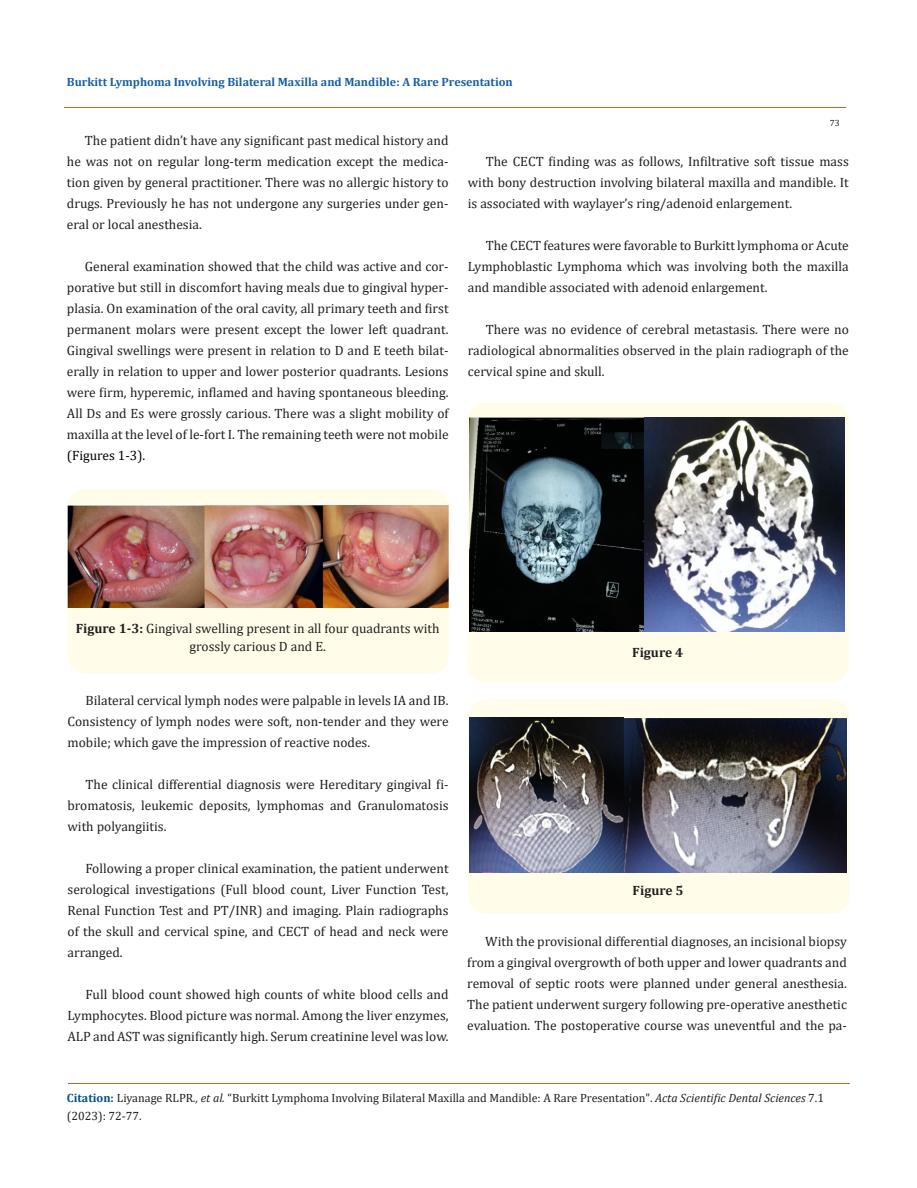
<style>
.page{position:relative;width:917px;height:1188px;background:#fff}
.page>*{position:absolute;margin:0;border:0;box-sizing:border-box;transform-origin:0 0}
.Body_Text{font:13.5px/21px "Cambria";color:#231f20;text-align:justify}
.t1{font:700 13.5px "Cambria";color:#231f20}
.t2{font:12px/18px "Cambria";color:#231f20}
.t3{font:700 12px "Cambria";color:#1560a6}
.t4{font:9px "Cambria";color:#231f20}
.s1{color:#000}
.s2{font-weight:700}
.s3{font-weight:700;color:#035089}
.s4{font-style:italic}
</style>
<div class="page">
<div style="left:67px;top:489px;width:382px;height:185px;background:#fffde9;border-radius:18px"></div>
<img style="left:67px;top:505px;width:382px;height:102px">
<div style="left:467px;top:402px;width:381px;height:280px;background:#fffde9;border-radius:18px"></div>
<img style="left:469px;top:418px;width:375px;height:214px">
<div style="left:468px;top:699px;width:381px;height:215px;background:#fffde9;border-radius:18px"></div>
<img style="left:470px;top:717px;width:376px;height:155px">
<hr style="left:64px;top:108px;width:781px;height:1px;background:#e05d1a">
<hr style="left:68px;top:1084px;width:781px;height:1px;background:#e05d1a">
<p class="t3" style="left:67px;top:73px;width:447px">Burkitt Lymphoma Involving Bilateral Maxilla and Mandible: A Rare Presentation</p>
<p class="t4" style="left:829px;top:118px;width:11px">73</p>
<p class="Body_Text" style="left:67px;top:130px;width:383px;text-indent:18px">The patient didn’t have any significant past medical history and he was not on regular long-term medication except the medica&shy;tion given by general practitioner. There was no allergic history to drugs. Previously he has not undergone any surgeries under gen&shy;eral or local anesthesia.</p>
<p class="Body_Text" style="left:67px;top:256px;width:383px;text-indent:18px">General examination showed that the child was active and cor&shy;porative but still in discomfort having meals due to gingival hyper&shy;plasia. On examination of the oral cavity, all primary teeth and first permanent molars were present except the lower left quadrant.<br>Gingival swellings were present in relation to D and E teeth bilat&shy;erally in relation to upper and lower posterior quadrants. Lesions were firm, hyperemic, inflamed and having spontaneous bleeding.<br>All Ds and Es were grossly carious. There was a slight mobility of maxilla at the level of le-fort I. The remaining teeth were not mobile <span class="s1">(Figures 1-3).</span></p>
<p class="Body_Text" style="left:468px;top:151px;width:382px;text-indent:18px">The CECT finding was as follows, Infiltrative soft tissue mass with bony destruction involving bilateral maxilla and mandible. It is associated with waylayer’s ring/adenoid enlargement.</p>
<p class="Body_Text" style="left:468px;top:235px;width:382px;text-indent:18px">The CECT features were favorable to Burkitt lymphoma or Acute Lymphoblastic Lymphoma which was involving both the maxilla and mandible associated with adenoid enlargement.</p>
<p class="Body_Text" style="left:468px;top:319px;width:382px;text-indent:18px">There was no evidence of cerebral metastasis. There were no radiological abnormalities observed in the plain radiograph of the cervical spine and skull.</p>
<p class="Body_Text" style="left:76px;top:620px;width:365px;line-height:18px;text-align:center"><span class="s2">Figure 1-3:</span> Gingival swelling present in all four quadrants with grossly carious D and E.</p>
<p class="Body_Text" style="left:68px;top:690px;width:382px;text-indent:18px">Bilateral cervical lymph nodes were palpable in levels IA and IB.<br>Consistency of lymph nodes were soft, non-tender and they were mobile; which gave the impression of reactive nodes.</p>
<p class="Body_Text" style="left:68px;top:774px;width:382px;text-indent:18px">The clinical differential diagnosis were Hereditary gingival fi&shy;bromatosis, leukemic deposits, lymphomas and Granulomatosis with polyangiitis.</p>
<p class="Body_Text" style="left:68px;top:858px;width:382px;text-indent:18px">Following a proper clinical examination, the patient underwent serological investigations (Full blood count, Liver Function Test, Renal Function Test and PT/INR) and imaging. Plain radiographs of the skull and cervical spine, and CECT of head and neck were arranged.</p>
<p class="Body_Text" style="left:68px;top:984px;width:382px;text-indent:18px">Full blood count showed high counts of white blood cells and Lymphocytes. Blood picture was normal. Among the liver enzymes, ALP and AST was significantly high. Serum creatinine level was low.</p>
<p class="t1" style="left:632px;top:643px;width:52px">Figure 4</p>
<p class="t1" style="left:632px;top:881px;width:52px">Figure 5</p>
<p class="Body_Text" style="left:467px;top:931px;width:381px;text-indent:18px">With the provisional differential diagnoses, an incisional biopsy from a gingival overgrowth of both upper and lower quadrants and removal of septic roots were planned under general anesthesia.<br>The patient underwent surgery following pre-operative anesthetic evaluation. The postoperative course was uneventful and the pa-</p>
<p class="t2" style="left:67px;top:1088px;width:758px"><span class="s3">Citation:</span> Liyanage RLPR<span class="s4">., et al.</span> “Burkitt Lymphoma Involving Bilateral Maxilla and Mandible: A Rare Presentation". <span class="s4">Acta Scientific Dental Sciences</span> 7.1 (2023): 72-77.</p>
</div>
